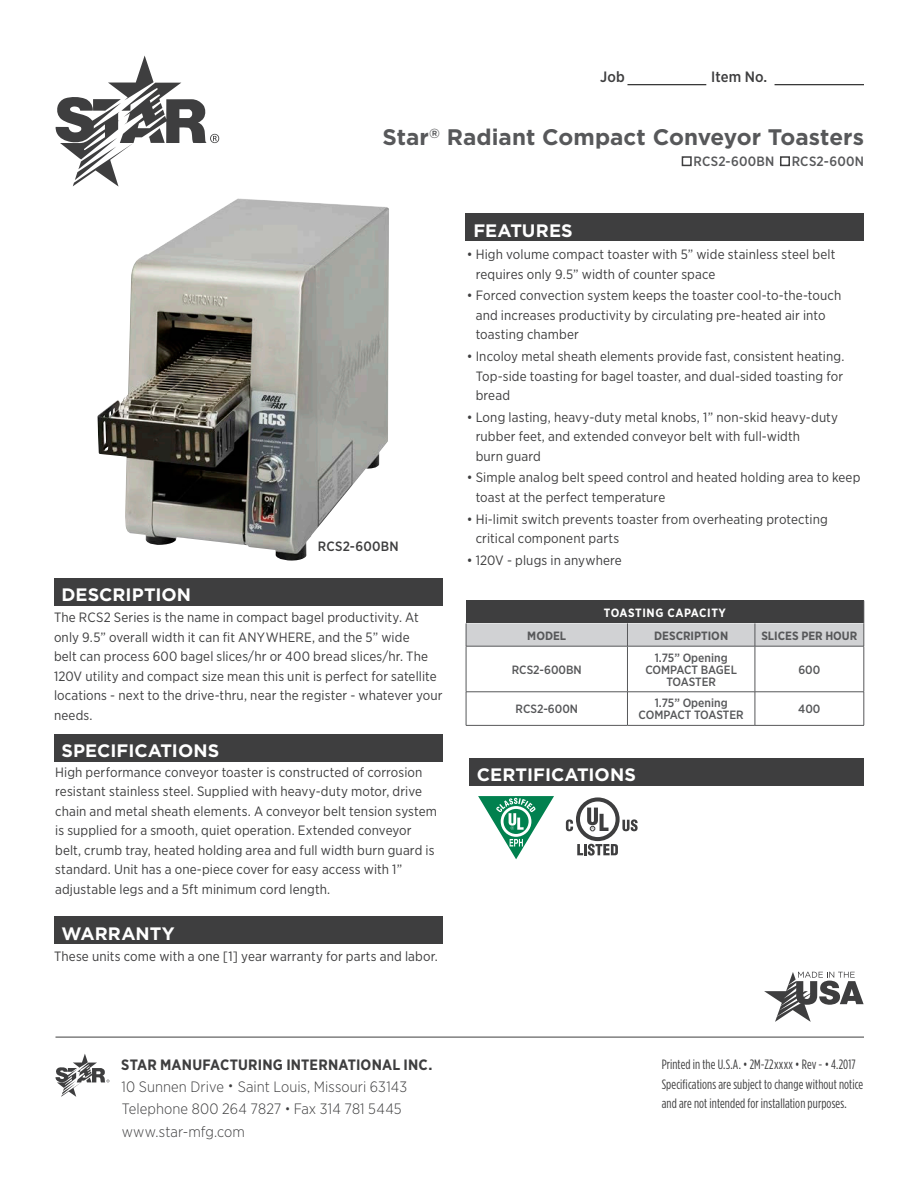
<style>
.page{position:relative;width:918px;height:1188px;background:#fff}
.page>*{position:absolute;margin:0;border:0;box-sizing:border-box;transform-origin:0 0}
.t1{font:700 22.5px "Gotham";color:#57585a}
.t2{font:700 18px "Gotham";color:#fff}
.t3{font:300 15px/22.5px "Gotham Narrow";letter-spacing:.005em;color:#3e3e3f}
.t4{font:700 15px "Gotham Narrow";letter-spacing:.01em;color:#3e3e3f}
.t5{font:500 15px "Gotham Narrow";letter-spacing:.01em;color:#3e3e3f}
.t6{font:13.5px/19.5px "Gotham Narrow";letter-spacing:.01em;color:#3e3e3f}
.t7{font:13.5px/19.5px "Gotham Condensed";letter-spacing:.01em;color:#3e3e3f}
.t8{font:500 13.5px "Gotham Narrow";letter-spacing:.02em;color:#57585a}
.t9{font:500 13.5px "Gotham Narrow";letter-spacing:.02em;color:#3e3e3f}
.t10{font:500 12px "Gotham Narrow";color:#57585a}
.t11{font:700 12px "Gotham Narrow";color:#57585a}
.t12{font:700 12px "Gotham Narrow";letter-spacing:.05em;color:#fff}
.s1{font-weight:400;font-size:12px}
</style>
<div class="page">
<div style="left:682px;top:156px;width:10px;height:10px;border:2px solid #3e3e3f"></div>
<div style="left:780px;top:156px;width:10px;height:10px;border:2px solid #3e3e3f"></div>
<hr style="left:627px;top:84px;width:79px;height:1px;background:#000">
<hr style="left:775px;top:84px;width:89px;height:1px;background:#000">
<div style="left:54px;top:579px;width:389px;height:27px;background:#3e3e3f"></div>
<div style="left:54px;top:734px;width:389px;height:27px;background:#3e3e3f"></div>
<div style="left:466px;top:214px;width:398px;height:27px;background:#3e3e3f"></div>
<div style="left:469px;top:758px;width:395px;height:27px;background:#3e3e3f"></div>
<hr style="left:56px;top:1037px;width:808px;height:1px;background:#3e3e3f">
<svg style="left:764px;top:972px;width:100px;height:50px"></svg>
<svg style="left:478px;top:796px;width:76px;height:63px"></svg>
<svg style="left:566px;top:797px;width:72px;height:59px"></svg>
<img style="left:97px;top:198px;width:292px;height:363px">
<div style="left:54px;top:917px;width:389px;height:27px;background:#3e3e3f"></div>
<svg style="left:466px;top:601px;width:399px;height:45px;background:#88888a"></svg>
<hr style="left:466px;top:646px;width:161px;height:1px;background:#57585a">
<hr style="left:466px;top:646px;width:1px;height:46px;background:#57585a">
<hr style="left:627px;top:646px;width:128px;height:1px;background:#57585a">
<hr style="left:627px;top:646px;width:1px;height:46px;background:#57585a">
<hr style="left:755px;top:646px;width:109px;height:1px;background:#57585a">
<hr style="left:755px;top:646px;width:1px;height:46px;background:#57585a">
<hr style="left:864px;top:646px;width:1px;height:46px;background:#57585a">
<hr style="left:466px;top:692px;width:161px;height:1px;background:#57585a">
<hr style="left:466px;top:692px;width:1px;height:33px;background:#57585a">
<hr style="left:627px;top:692px;width:128px;height:1px;background:#57585a">
<hr style="left:627px;top:692px;width:1px;height:33px;background:#57585a">
<hr style="left:755px;top:692px;width:109px;height:1px;background:#57585a">
<hr style="left:755px;top:692px;width:1px;height:33px;background:#57585a">
<hr style="left:864px;top:692px;width:1px;height:33px;background:#57585a">
<hr style="left:466px;top:725px;width:161px;height:1px;background:#57585a">
<hr style="left:627px;top:725px;width:128px;height:1px;background:#57585a">
<hr style="left:755px;top:725px;width:109px;height:1px;background:#57585a">
<svg style="left:56px;top:56px;width:163px;height:131px"></svg>
<svg style="left:56px;top:1054px;width:53px;height:43px"></svg>
<p class="t5" style="left:600px;top:68px;width:26px">Job</p>
<p class="t5" style="left:711px;top:68px;width:58px">Item No.</p>
<p class="t1" style="left:382px;top:124px;width:483px">Star<sup>®</sup> Radiant Compact Conveyor Toasters</p>
<p class="t8" style="left:693px;top:153px;width:82px">RCS2-600BN</p>
<p class="t8" style="left:792px;top:153px;width:74px">RCS2-600N</p>
<p class="t2" style="left:62px;top:585px;width:131px">DESCRIPTION</p>
<p class="t9" style="left:318px;top:538px;width:82px">RCS2-600BN</p>
<p class="t6" style="left:54px;top:608px;width:390px">The RCS2 Series is the name in compact bagel productivity. At only 9.5” overall width it can fit ANYWHERE, and the 5” wide<br>belt can process 600 bagel slices/hr or 400 bread slices/hr. The 120V utility and compact size mean this unit is perfect for satellite locations - next to the drive-thru, near the register - whatever your needs.</p>
<p class="t2" style="left:62px;top:740px;width:159px">SPECIFICATIONS</p>
<p class="t6" style="left:55px;top:762px;width:369px">High performance conveyor toaster is constructed of corrosion resistant stainless steel. Supplied with heavy-duty motor, drive</p>
<p class="t6" style="left:55px;top:801px;width:383px">chain and metal sheath elements. A conveyor belt tension system is supplied for a smooth, quiet operation. Extended conveyor</p>
<p class="t6" style="left:55px;top:840px;width:381px">belt, crumb tray, heated holding area and full width burn guard is standard. Unit has a one-piece cover for easy access with 1”</p>
<p class="t6" style="left:55px;top:879px;width:277px">adjustable legs and a 5ft minimum cord length.</p>
<p class="t2" style="left:62px;top:923px;width:115px">WARRANTY</p>
<p class="t6" style="left:54px;top:946px;width:385px">These units come with a one [1] year warranty for parts and labor.</p>
<p class="t2" style="left:473px;top:220px;width:101px">FEATURES</p>
<p class="t6" style="left:476px;top:245px;width:361px;text-indent:-9px">• High volume compact toaster with 5” wide stainless steel belt requires only 9.5” width of counter space</p>
<p class="t6" style="left:476px;top:286px;width:367px;text-indent:-9px">• Forced convection system keeps the toaster cool-to-the-touch and increases productivity by circulating pre-heated air into toasting chamber</p>
<p class="t6" style="left:476px;top:346px;width:370px;text-align:justify;text-indent:-9px">• Incoloy metal sheath elements provide fast, consistent heating.<br>Top-side toasting for bagel toaster, and dual-sided toasting for bread</p>
<p class="t6" style="left:476px;top:407px;width:364px;text-indent:-9px">• Long lasting, heavy-duty metal knobs, 1” non-skid heavy-duty rubber feet, and extended conveyor belt with full-width<br>burn guard</p>
<p class="t6" style="left:476px;top:468px;width:386px;text-indent:-9px">• Simple analog belt speed control and heated holding area to keep toast at the perfect temperature</p>
<p class="t6" style="left:476px;top:509px;width:354px;text-indent:-9px">• Hi-limit switch prevents toaster from overheating protecting critical component parts</p>
<p class="t6" style="left:467px;top:550px;width:157px">• 120V - plugs in anywhere</p>
<p class="t12" style="left:604px;top:605px;width:124px">TOASTING CAPACITY</p>
<p class="t11" style="left:527px;top:628px;width:40px">MODEL</p>
<p class="t11" style="left:654px;top:628px;width:75px">DESCRIPTION</p>
<p class="t11" style="left:761px;top:628px;width:98px">SLICES PER HOUR</p>
<p class="t10" style="left:512px;top:662px;width:71px">RCS2-600BN</p>
<p class="t10" style="left:655px;top:650px;width:74px">1.75” Opening</p>
<p class="t10" style="left:645px;top:662px;width:93px">COMPACT BAGEL</p>
<p class="t10" style="left:666px;top:674px;width:51px">TOASTER</p>
<p class="t10" style="left:798px;top:662px;width:23px">600</p>
<p class="t10" style="left:516px;top:702px;width:64px">RCS2-600N</p>
<p class="t10" style="left:655px;top:696px;width:74px">1.75” Opening</p>
<p class="t10" style="left:639px;top:708px;width:107px">COMPACT TOASTER</p>
<p class="t2" style="left:477px;top:764px;width:160px">CERTIFICATIONS</p>
<p class="t10" style="left:798px;top:702px;width:24px">400</p>
<p class="t4" style="left:121px;top:1055px;width:313px">STAR MANUFACTURING INTERNATIONAL INC.</p>
<p class="t3" style="left:122px;top:1075px;width:287px">10 Sunnen Drive <span class="s1">•</span> Saint Louis, Missouri 63143</p>
<p class="t3" style="left:122px;top:1097px;width:281px">Telephone 800 264 7827 <span class="s1">•</span> Fax 314 781 5445 www.star-mfg.com</p>
<p class="t7" style="left:662px;top:1055px;width:203px">Printed in the U.S.A. • 2M-Z2xxxx • Rev - • 4.2017<br>Specifications are subject to change without notice and are not intended for installation purposes.</p>
</div>
